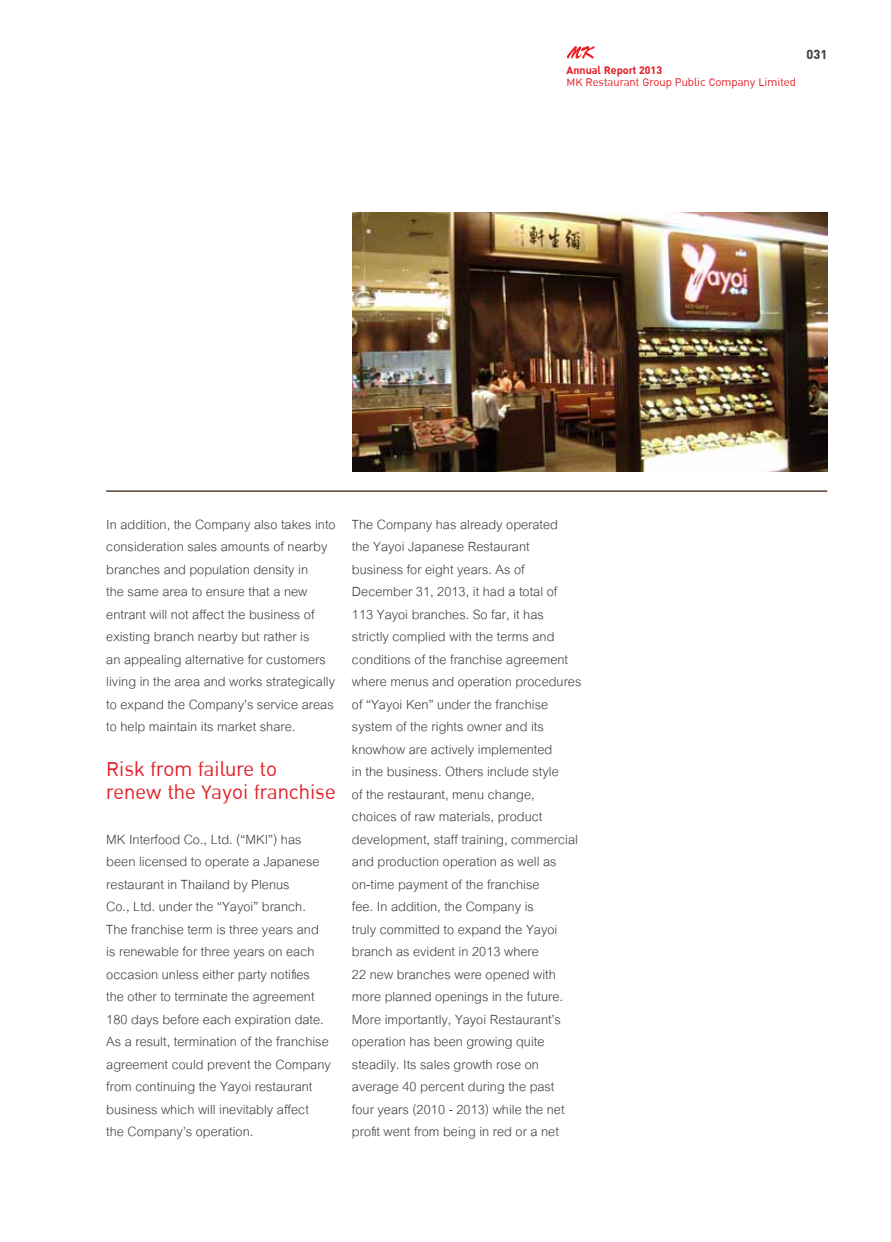
<style>
.page{position:relative;width:891px;height:1242px;background:#fff}
.page>*{position:absolute;margin:0;border:0;box-sizing:border-box;transform-origin:0 0}
.t1{font:27px/22.5px "DB Ozone X";color:#e31f26}
.t2{font:19.5px/22.5px "UPC Cordia";color:#414042}
.t3{font:700 18px "DB Ozone X";color:#414042}
.t4{font:15px "DB Ozone X";color:#e31f26}
.t5{font:700 15px "DB Ozone X";color:#e31f26}
</style>
<div class="page">
<img style="left:352px;top:213px;width:475px;height:259px">
<hr style="left:106px;top:490px;width:721px;height:2px;background:#573e2c">
<svg style="left:567px;top:46px;width:28px;height:13px"></svg>
<p class="t5" style="left:567px;top:61px;width:97px">Annual Report 2013</p>
<p class="t4" style="left:567px;top:74px;width:231px">MK Restaurant Group Public Company Limited</p>
<p class="t3" style="left:807px;top:44px;width:22px">031</p>
<p class="t2" style="left:106px;top:512px;width:231px">In addition, the Company also takes into consideration sales amounts of nearby branches and population density in<br>the same area to ensure that a new entrant will not affect the business of existing branch nearby but rather is<br>an appealing alternative for customers living in the area and works strategically to expand the Company’s service areas to help maintain its market share.</p>
<h1 class="t1" style="left:106px;top:758px;width:231px">Risk from failure to renew the Yayoi franchise</h1>
<p class="t2" style="left:106px;top:827px;width:226px">MK Interfood Co., Ltd. (“MKI”) has been licensed to operate a Japanese restaurant in Thailand by Plenus<br>Co., Ltd. under the “Yayoi” branch.<br>The franchise term is three years and is renewable for three years on each occasion unless either party notifies the other to terminate the agreement 180 days before each expiration date.<br>As a result, termination of the franchise agreement could prevent the Company from continuing the Yayoi restaurant business which will inevitably affect the Company’s operation.</p>
<p class="t2" style="left:352px;top:512px;width:231px">The Company has already operated<br>the Yayoi Japanese Restaurant business for eight years. As of December 31, 2013, it had a total of 113 Yayoi branches. So far, it has strictly complied with the terms and conditions of the franchise agreement where menus and operation procedures of “Yayoi Ken” under the franchise system of the rights owner and its knowhow are actively implemented<br>in the business. Others include style<br>of the restaurant, menu change, choices of raw materials, product development, staff training, commercial and production operation as well as on-time payment of the franchise<br>fee. In addition, the Company is<br>truly committed to expand the Yayoi branch as evident in 2013 where<br>22 new branches were opened with more planned openings in the future.<br>More importantly, Yayoi Restaurant’s operation has been growing quite steadily. Its sales growth rose on average 40 percent during the past<br>four years (2010 - 2013) while the net profit went from being in red or a net</p>
</div>
